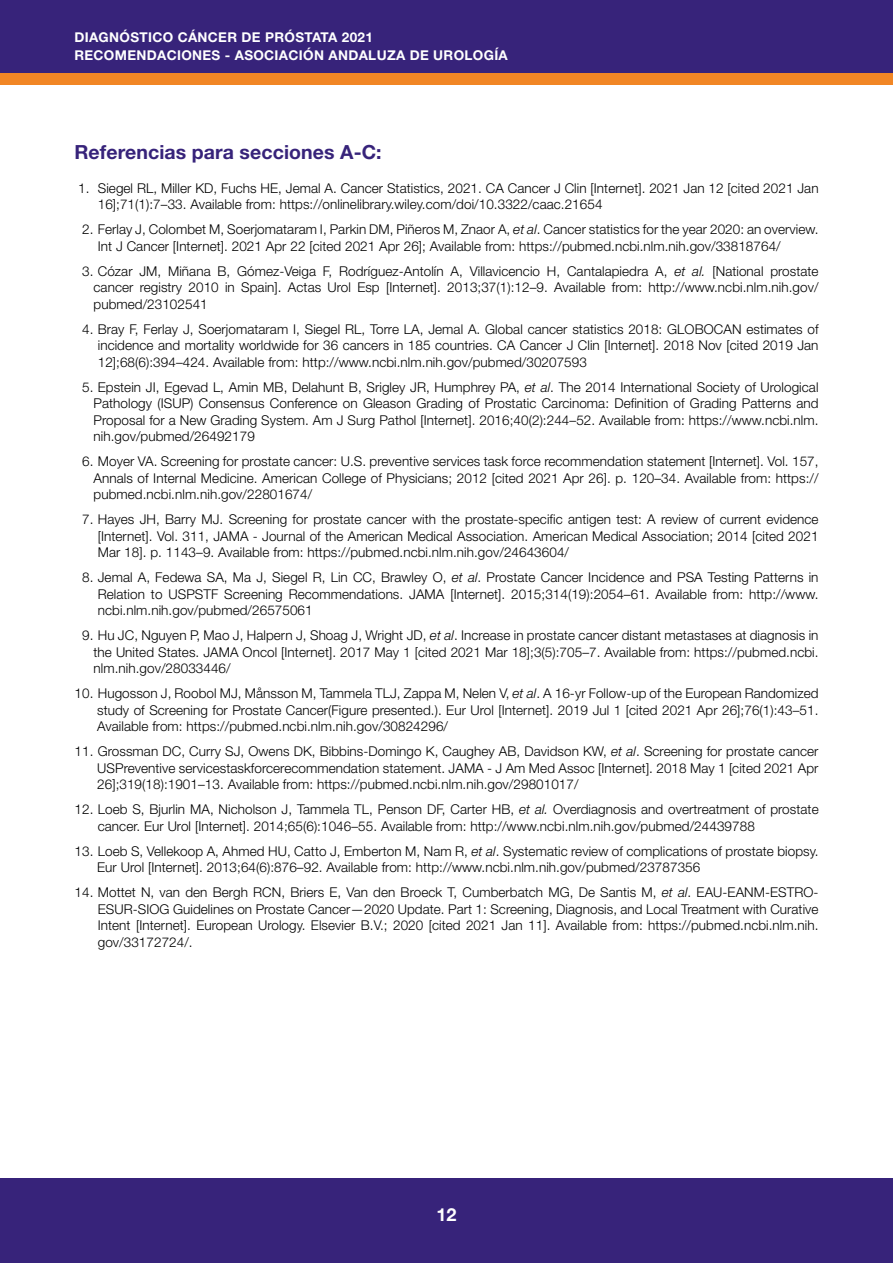
<style>
.page{position:relative;width:893px;height:1263px;background:#fff}
.page>*{position:absolute;margin:0;border:0;box-sizing:border-box;transform-origin:0 0}
.t1{font:700 19.5px "Helvetica Neue LT Std";letter-spacing:.005em;color:#37237a}
.t2{font:700 18px "Helvetica Neue LT Std";color:#fff}
.t3{font:300 13.5px/16.5px "Helvetica Neue LT Std";letter-spacing:.005em;color:#000;text-align:justify}
.t4{font:700 13.5px/18px "Helvetica Neue LT Std";letter-spacing:.025em;color:#fff}
.s1{font-style:italic}
</style>
<div class="page">
<div style="left:0;top:72px;width:893px;height:13px;background:#f18625"></div>
<div style="left:0;top:0;width:893px;height:72px;background:#37237a"></div>
<div style="left:0;top:1178px;width:893px;height:85px;background:#37237a"></div>
<p class="t4" style="left:74px;top:27px;width:435px">DIAGNÓSTICO CÁNCER DE PRÓSTATA 2021<br>RECOMENDACIONES - ASOCIACIÓN ANDALUZA DE UROLOGÍA</p>
<h1 class="t1" style="left:74px;top:140px;width:309px">Referencias para secciones A-C:</h1>
<p class="t3" style="left:98px;top:179px;width:722px;text-indent:-20px">1. Siegel RL, Miller KD, Fuchs HE, Jemal A. Cancer Statistics, 2021. CA Cancer J Clin [Internet]. 2021 Jan 12 [cited 2021 Jan<br>16];71(1):7–33. Available from: https://onlinelibrary.wiley.com/doi/10.3322/caac.21654</p>
<p class="t3" style="left:98px;top:221px;width:722px;text-indent:-16px">2. Ferlay J, Colombet M, Soerjomataram I, Parkin DM, Piñeros M, Znaor A, <span class="s1">et al</span>. Cancer statistics for the year 2020: an overview.<br>Int J Cancer [Internet]. 2021 Apr 22 [cited 2021 Apr 26]; Available from: https://pubmed.ncbi.nlm.nih.gov/33818764/</p>
<p class="t3" style="left:94px;top:262px;width:726px;text-indent:-11px">3. Cózar JM, Miñana B, Gómez-Veiga F, Rodríguez-Antolín A, Villavicencio H, Cantalapiedra A, <span class="s1">et al.</span> [National prostate cancer registry 2010 in Spain]. Actas Urol Esp [Internet]. 2013;37(1):12–9. Available from: http://www.ncbi.nlm.nih.gov/ pubmed/23102541</p>
<p class="t3" style="left:98px;top:320px;width:722px;text-indent:-16px">4. Bray F, Ferlay J, Soerjomataram I, Siegel RL, Torre LA, Jemal A. Global cancer statistics 2018: GLOBOCAN estimates of incidence and mortality worldwide for 36 cancers in 185 countries. CA Cancer J Clin [Internet]. 2018 Nov [cited 2019 Jan 12];68(6):394–424. Available from: http://www.ncbi.nlm.nih.gov/pubmed/30207593</p>
<p class="t3" style="left:94px;top:378px;width:727px;text-indent:-11px">5. Epstein JI, Egevad L, Amin MB, Delahunt B, Srigley JR, Humphrey PA, <span class="s1">et al</span>. The 2014 International Society of Urological Pathology (ISUP) Consensus Conference on Gleason Grading of Prostatic Carcinoma: Definition of Grading Patterns and Proposal for a New Grading System. Am J Surg Pathol [Internet]. 2016;40(2):244–52. Available from: https://www.ncbi.nlm. nih.gov/pubmed/26492179</p>
<p class="t3" style="left:94px;top:453px;width:727px;text-indent:-11px">6. Moyer VA. Screening for prostate cancer: U.S. preventive services task force recommendation statement [Internet]. Vol. 157, Annals of Internal Medicine. American College of Physicians; 2012 [cited 2021 Apr 26]. p. 120–34. Available from: https:// pubmed.ncbi.nlm.nih.gov/22801674/</p>
<p class="t3" style="left:98px;top:511px;width:722px;text-indent:-16px">7. Hayes JH, Barry MJ. Screening for prostate cancer with the prostate-specific antigen test: A review of current evidence [Internet]. Vol. 311, JAMA - Journal of the American Medical Association. American Medical Association; 2014 [cited 2021<br>Mar 18]. p. 1143–9. Available from: https://pubmed.ncbi.nlm.nih.gov/24643604/</p>
<p class="t3" style="left:98px;top:569px;width:722px;text-indent:-16px">8. Jemal A, Fedewa SA, Ma J, Siegel R, Lin CC, Brawley O, <span class="s1">et al</span>. Prostate Cancer Incidence and PSA Testing Patterns in Relation to USPSTF Screening Recommendations. JAMA [Internet]. 2015;314(19):2054–61. Available from: http://www. ncbi.nlm.nih.gov/pubmed/26575061</p>
<p class="t3" style="left:94px;top:627px;width:726px;text-indent:-11px">9. Hu JC, Nguyen P, Mao J, Halpern J, Shoag J, Wright JD, <span class="s1">et al</span>. Increase in prostate cancer distant metastases at diagnosis in the United States. JAMA Oncol [Internet]. 2017 May 1 [cited 2021 Mar 18];3(5):705–7. Available from: https://pubmed.ncbi. nlm.nih.gov/28033446/</p>
<p class="t3" style="left:97px;top:685px;width:723px;text-indent:-23px">10. Hugosson J, Roobol MJ, Månsson M, Tammela TLJ, Zappa M, Nelen V, <span class="s1">et al</span>. A 16-yr Follow-up of the European Randomized study of Screening for Prostate Cancer(Figure presented.). Eur Urol [Internet]. 2019 Jul 1 [cited 2021 Apr 26];76(1):43–51.<br>Available from: https://pubmed.ncbi.nlm.nih.gov/30824296/</p>
<p class="t3" style="left:97px;top:743px;width:723px;text-indent:-23px">11. Grossman DC, Curry SJ, Owens DK, Bibbins-Domingo K, Caughey AB, Davidson KW, <span class="s1">et al</span>. Screening for prostate cancer USPreventive servicestaskforcerecommendation statement. JAMA - J Am Med Assoc [Internet]. 2018 May 1 [cited 2021 Apr 26];319(18):1901–13. Available from: https://pubmed.ncbi.nlm.nih.gov/29801017/</p>
<p class="t3" style="left:98px;top:801px;width:722px;text-indent:-23px">12. Loeb S, Bjurlin MA, Nicholson J, Tammela TL, Penson DF, Carter HB, <span class="s1">et al.</span> Overdiagnosis and overtreatment of prostate cancer. Eur Urol [Internet]. 2014;65(6):1046–55. Available from: http://www.ncbi.nlm.nih.gov/pubmed/24439788</p>
<p class="t3" style="left:97px;top:842px;width:723px;text-indent:-23px">13. Loeb S, Vellekoop A, Ahmed HU, Catto J, Emberton M, Nam R, <span class="s1">et al</span>. Systematic review of complications of prostate biopsy.<br>Eur Urol [Internet]. 2013;64(6):876–92. Available from: http://www.ncbi.nlm.nih.gov/pubmed/23787356</p>
<p class="t3" style="left:98px;top:884px;width:722px;text-indent:-23px">14. Mottet N, van den Bergh RCN, Briers E, Van den Broeck T, Cumberbatch MG, De Santis M, <span class="s1">et al</span>. EAU-EANM-ESTRO-ESUR-SIOG Guidelines on Prostate Cancer—2020 Update. Part 1: Screening, Diagnosis, and Local Treatment with Curative Intent [Internet]. European Urology. Elsevier B.V.; 2020 [cited 2021 Jan 11]. Available from: https://pubmed.ncbi.nlm.nih. gov/33172724/.</p>
<h2 class="t2" style="left:436px;top:1203px;width:22px">12</h2>
</div>
